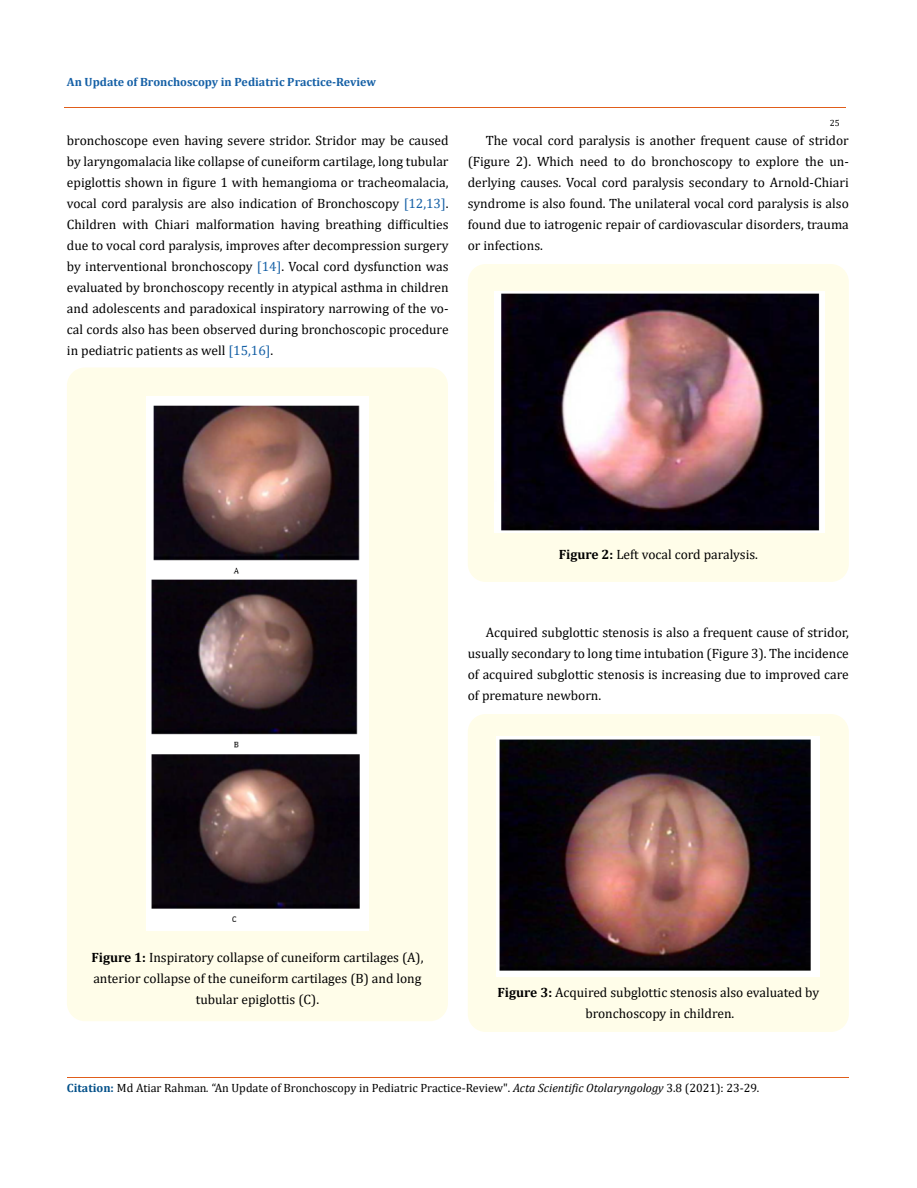
<style>
.page{position:relative;width:917px;height:1188px;background:#fff}
.page>*{position:absolute;margin:0;border:0;box-sizing:border-box;transform-origin:0 0}
.t1{font:13.5px/21px "Cambria";color:#000;text-align:justify}
.t2{font:12px "Cambria";color:#000}
.t3{font:700 12px "Cambria";color:#1560a6}
.t4{font:9px "Cambria";color:#000}
.s1{color:#1560a6}
.s2{font-weight:700}
.s3{font-weight:700;color:#035089}
.s4{font-style:italic}
</style>
<div class="page">
<div style="left:67px;top:368px;width:381px;height:653px;background:#fffde9;border-radius:18px"></div>
<img style="left:146px;top:397px;width:222px;height:534px">
<div style="left:468px;top:264px;width:380px;height:318px;background:#fffde9;border-radius:18px"></div>
<img style="left:495px;top:292px;width:329px;height:241px">
<div style="left:468px;top:714px;width:380px;height:318px;background:#fffde9;border-radius:18px"></div>
<img style="left:496px;top:736px;width:323px;height:240px">
<hr style="left:64px;top:108px;width:781px;height:1px;background:#e05d1a">
<hr style="left:67px;top:1077px;width:781px;height:1px;background:#e05d1a">
<p class="t3" style="left:67px;top:73px;width:311px">An Update of Bronchoscopy in Pediatric Practice-Review</p>
<p class="t1" style="left:67px;top:130px;width:383px">bronchoscope even having severe stridor. Stridor may be caused by laryngomalacia like collapse of cuneiform cartilage, long tubular epiglottis shown in figure 1 with hemangioma or tracheomalacia, vocal cord paralysis are also indication of Bronchoscopy <span class="s1">[12,13]</span>.<br>Children with Chiari malformation having breathing difficulties due to vocal cord paralysis, improves after decompression surgery by interventional bronchoscopy <span class="s1">[14]</span>. Vocal cord dysfunction was evaluated by bronchoscopy recently in atypical asthma in children and adolescents and paradoxical inspiratory narrowing of the vo&shy;cal cords also has been observed during bronchoscopic procedure in pediatric patients as well <span class="s1">[15,16]</span>.</p>
<p class="t4" style="left:829px;top:118px;width:11px">25</p>
<p class="t1" style="left:468px;top:130px;width:382px;text-indent:18px">The vocal cord paralysis is another frequent cause of stridor (Figure 2). Which need to do bronchoscopy to explore the un&shy;derlying causes. Vocal cord paralysis secondary to Arnold-Chiari syndrome is also found. The unilateral vocal cord paralysis is also found due to iatrogenic repair of cardiovascular disorders, trauma or infections.</p>
<p class="t1" style="left:558px;top:544px;width:201px"><span class="s2">Figure 2:</span> Left vocal cord paralysis.</p>
<p class="t1" style="left:468px;top:622px;width:382px;text-indent:18px">Acquired subglottic stenosis is also a frequent cause of stridor, usually secondary to long time intubation (Figure 3). The incidence of acquired subglottic stenosis is increasing due to improved care of premature newborn.</p>
<p class="t1" style="left:91px;top:946px;width:334px;text-align:center"><span class="s2">Figure 1:</span> Inspiratory collapse of cuneiform cartilages (A), anterior collapse of the cuneiform cartilages (B) and long tubular epiglottis (C).</p>
<p class="t1" style="left:497px;top:982px;width:323px;text-align:center"><span class="s2">Figure 3:</span> Acquired subglottic stenosis also evaluated by bronchoscopy in children.</p>
<p class="t2" style="left:67px;top:1081px;width:694px"><span class="s3">Citation:</span> Md Atiar Rahman<span class="s4">.</span> “An Update of Bronchoscopy in Pediatric Practice-Review". <span class="s4">Acta Scientific Otolaryngology</span> 3.8 (2021): 23-29.</p>
</div>
